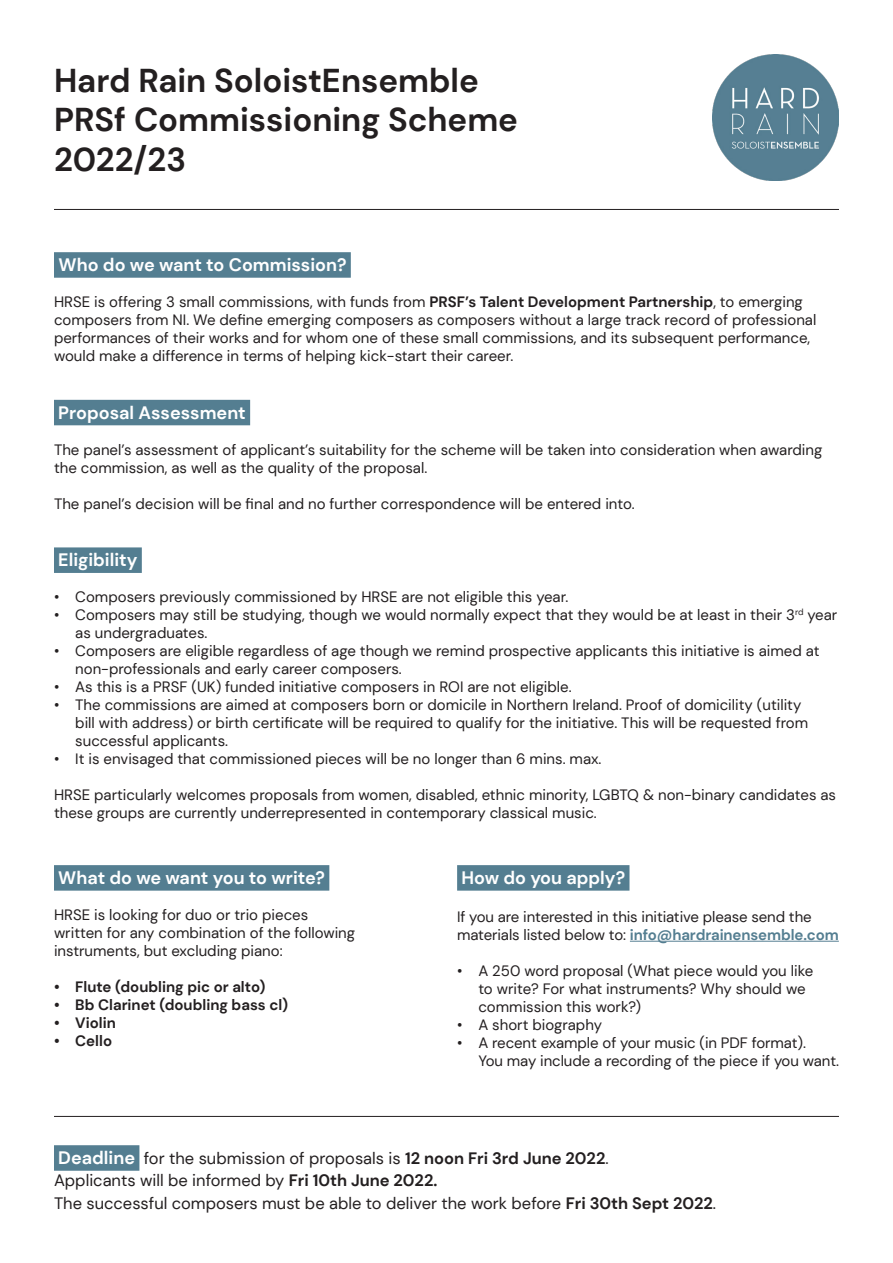
<style>
.page{position:relative;width:893px;height:1263px;background:#fff}
.page>*{position:absolute;margin:0;border:0;box-sizing:border-box;transform-origin:0 0}
.t1{font:700 33px "DM Sans";color:#231f20}
.t2{font:700 18px "DM Sans";color:#fff}
.t3{font:16.5px "DM Sans";color:#231f20}
.t4{font:15px/18px "DM Sans";color:#231f20}
.t5{font:700 15px "DM Sans";color:#231f20}
.s1{font-weight:700}
.s2{font-weight:700;color:#547e91}
.s3{font-weight:700;font-size:18px;color:#fff}
</style>
<div class="page">
<div style="left:54px;top:252px;width:297px;height:26px;background:#547e91"></div>
<div style="left:54px;top:400px;width:196px;height:25px;background:#547e91"></div>
<div style="left:54px;top:547px;width:88px;height:26px;background:#547e91"></div>
<img style="left:713px;top:54px;width:126px;height:126px">
<hr style="left:54px;top:209px;width:785px;height:1px;background:#231f20">
<div style="left:54px;top:865px;width:275px;height:26px;background:#547e91"></div>
<div style="left:457px;top:865px;width:172px;height:26px;background:#547e91"></div>
<hr style="left:630px;top:941px;width:209px;height:1px;background:#547e91">
<div style="left:54px;top:1145px;width:85px;height:26px;background:#547e91"></div>
<hr style="left:54px;top:1116px;width:785px;height:1px;background:#231f20">
<p class="t1" style="left:54px;top:60px;width:426px">Hard Rain SoloistEnsemble</p>
<p class="t1" style="left:54px;top:99px;width:465px">PRSf Commissioning Scheme</p>
<p class="t1" style="left:54px;top:139px;width:134px">2022/23</p>
<p class="t2" style="left:59px;top:253px;width:289px">Who do we want to Commission?</p>
<p class="t4" style="left:54px;top:293px;width:764px">HRSE is offering 3 small commissions, with funds from <span class="s1">PRSF’s Talent Development Partnership</span>, to emerging composers from NI. We define emerging composers as composers without a large track record of professional performances of their works and for whom one of these small commissions, and its subsequent performance, would make a difference in terms of helping kick-start their career.</p>
<p class="t2" style="left:58px;top:401px;width:189px">Proposal Assessment</p>
<p class="t4" style="left:54px;top:440px;width:770px">The panel’s assessment of applicant’s suitability for the scheme will be taken into consideration when awarding the commission, as well as the quality of the proposal.</p>
<p class="t4" style="left:54px;top:494px;width:582px">The panel’s decision will be final and no further correspondence will be entered into.</p>
<p class="t2" style="left:58px;top:549px;width:81px">Eligibility</p>
<p class="t4" style="left:54px;top:588px;width:516px">• Composers previously commissioned by HRSE are not eligible this year.</p>
<p class="t4" style="left:75px;top:606px;width:763px;text-indent:-21px">• Composers may still be studying, though we would normally expect that they would be at least in their 3<sup>rd</sup> year as undergraduates.</p>
<p class="t4" style="left:75px;top:642px;width:746px;text-indent:-21px">• Composers are eligible regardless of age though we remind prospective applicants this initiative is aimed at non-professionals and early career composers.</p>
<p class="t4" style="left:54px;top:678px;width:519px">• As this is a PRSF (UK) funded initiative composers in ROI are not eligible.</p>
<p class="t4" style="left:75px;top:696px;width:734px;text-indent:-21px">• The commissions are aimed at composers born or domicile in Northern Ireland. Proof of domicility (utility bill with address) or birth certificate will be required to qualify for the initiative. This will be requested from successful applicants.</p>
<p class="t4" style="left:54px;top:750px;width:549px">• It is envisaged that commissioned pieces will be no longer than 6 mins. max.</p>
<p class="t4" style="left:54px;top:786px;width:784px">HRSE particularly welcomes proposals from women, disabled, ethnic minority, LGBTQ &amp; non-binary candidates as these groups are currently underrepresented in contemporary classical music.</p>
<p class="t2" style="left:58px;top:866px;width:268px">What do we want you to write?</p>
<p class="t4" style="left:54px;top:905px;width:303px">HRSE is looking for duo or trio pieces written for any combination of the following instruments, but excluding piano:</p>
<p class="t5" style="left:54px;top:977px;width:213px">• Flute (doubling pic or alto)</p>
<p class="t5" style="left:54px;top:995px;width:236px">• Bb Clarinet (doubling bass cl)</p>
<p class="t5" style="left:54px;top:1013px;width:63px">• Violin</p>
<p class="t5" style="left:54px;top:1031px;width:60px">• Cello</p>
<p class="t2" style="left:461px;top:866px;width:165px">How do you apply?</p>
<p class="t4" style="left:457px;top:907px;width:383px">If you are interested in this initiative please send the materials listed below to: <span class="s2">info@hardrainensemble.com</span></p>
<p class="t4" style="left:478px;top:961px;width:336px;text-indent:-21px">• A 250 word proposal (What piece would you like to write? For what instruments? Why should we commission this work?)</p>
<p class="t4" style="left:457px;top:1015px;width:146px">• A short biography</p>
<p class="t4" style="left:457px;top:1033px;width:350px">• A recent example of your music (in PDF format).</p>
<p class="t4" style="left:478px;top:1051px;width:362px">You may include a recording of the piece if you want.</p>
<p class="t3" style="left:58px;top:1148px;width:552px"><span class="s3">Deadline</span> for the submission of proposals is <span class="s1">12 noon Fri 3rd June 2022</span>.</p>
<p class="t3" style="left:54px;top:1170px;width:385px">Applicants will be informed by <span class="s1">Fri 10th June 2022.</span></p>
<p class="t3" style="left:54px;top:1193px;width:664px">The successful composers must be able to deliver the work before <span class="s1">Fri 30th Sept 2022</span>.</p>
</div>
